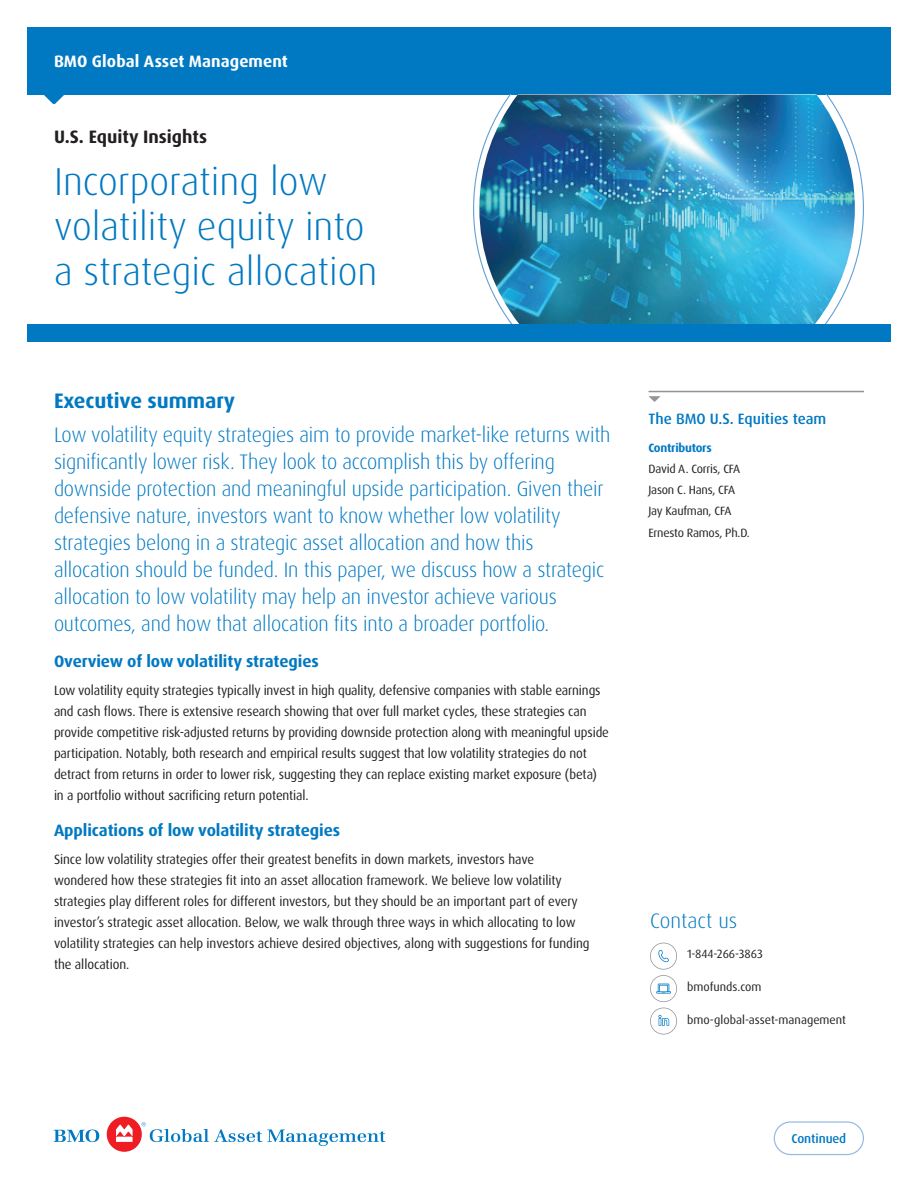
<style>
.page{position:relative;width:918px;height:1188px;background:#fff}
.page>*{position:absolute;margin:0;border:0;box-sizing:border-box;transform-origin:0 0}
.t1{font:300 39px/45px "Dax OT";color:#0079c2}
.t2{font:300 21px/27px "Dax OT";letter-spacing:-.01em;color:#0079c2;scale:.96 1}
.t3{font:700 21px "Dax OT";letter-spacing:-.005em;color:#0079c2}
.t4{font:300 21px "Dax OT";letter-spacing:-.01em;color:#0079c2}
.t5{font:700 18px "Dax OT";color:#231f20}
.t6{font:700 16.5px "Dax OT";letter-spacing:-.005em;color:#0079c2}
.t7{font:700 16.5px "Dax OT";letter-spacing:.005em;color:#fff}
.t8{font:500 15px "Dax OT";color:#0079c2}
.t9{font:13.5px/21px "Dax OT";letter-spacing:-.01em;color:#231f20;scale:.95 1}
.t10{font:500 12.75px "Dax OT";letter-spacing:-.01em;color:#0079c2}
.t11{font:12px/21.1px "Dax OT";letter-spacing:-.02em;color:#231f20}
.t12{font:12px "Dax OT";color:#231f20}
.t13{font:700 12px "Dax OT";letter-spacing:-.02em;color:#0079c2}
</style>
<div class="page">
<div style="left:27px;top:27px;width:864px;height:67px;background:#0079c2"></div>
<svg style="left:473px;top:94px;width:391px;height:173px"></svg>
<img style="left:479px;top:94px;width:376px;height:230px">
<svg style="left:54px;top:1130px;width:45px;height:12px"></svg>
<div style="left:107px;top:1117px;width:35px;height:35px;background:#ee1d23;border-radius:50%"></div>
<svg style="left:116px;top:1125px;width:17px;height:17px"></svg>
<svg style="left:142px;top:1122px;width:244px;height:24px"></svg>
<svg style="left:774px;top:1121px;width:90px;height:34px"></svg>
<svg style="left:43px;top:94px;width:22px;height:10px"></svg>
<div style="left:27px;top:324px;width:864px;height:18px;background:#0079c2"></div>
<hr style="left:649px;top:391px;width:215px;height:1px;background:#919396">
<svg style="left:649px;top:396px;width:12px;height:6px"></svg>
<svg style="left:650px;top:1008px;width:27px;height:27px"></svg>
<svg style="left:650px;top:943px;width:27px;height:59px"></svg>
<p class="t7" style="left:54px;top:51px;width:235px">BMO Global Asset Management</p>
<h3 class="t5" style="left:54px;top:126px;width:155px">U.S. Equity Insights</h3>
<h1 class="t1" style="left:54px;top:160px;width:325px">Incorporating low volatility equity into a strategic allocation</h1>
<h2 class="t3" style="left:54px;top:388px;width:183px">Executive summary</h2>
<p class="t2" style="left:54px;top:421px;width:581px">Low volatility equity strategies aim to provide market-like returns with significantly lower risk. They look to accomplish this by offering downside protection and meaningful upside participation. Given their defensive nature, investors want to know whether low volatility strategies belong in a strategic asset allocation and how this allocation should be funded. In this paper, we discuss how a strategic allocation to low volatility may help an investor achieve various outcomes, and how that allocation fits into a broader portfolio.</p>
<p class="t6" style="left:54px;top:651px;width:266px">Overview of low volatility strategies</p>
<p class="t9" style="left:54px;top:680px;width:586px">Low volatility equity strategies typically invest in high quality, defensive companies with stable earnings and cash flows. There is extensive research showing that over full market cycles, these strategies can provide competitive risk-adjusted returns by providing downside protection along with meaningful upside participation. Notably, both research and empirical results suggest that low volatility strategies do not detract from returns in order to lower risk, suggesting they can replace existing market exposure (beta) in a portfolio without sacrificing return potential.</p>
<p class="t6" style="left:54px;top:819px;width:288px">Applications of low volatility strategies</p>
<p class="t9" style="left:54px;top:848px;width:565px">Since low volatility strategies offer their greatest benefits in down markets, investors have wondered how these strategies fit into an asset allocation framework. We believe low volatility strategies play different roles for different investors, but they should be an important part of every investor’s strategic asset allocation. Below, we walk through three ways in which allocating to low volatility strategies can help investors achieve desired objectives, along with suggestions for funding the allocation.</p>
<p class="t8" style="left:649px;top:409px;width:179px">The BMO U.S. Equities team</p>
<p class="t13" style="left:649px;top:440px;width:65px">Contributors</p>
<p class="t11" style="left:649px;top:459px;width:103px">David A. Corris, CFA<br>Jason C. Hans, CFA<br>Jay Kaufman, CFA<br>Ernesto Ramos, Ph.D.</p>
<h2 class="t4" style="left:650px;top:907px;width:89px">Contact us</h2>
<p class="t12" style="left:687px;top:947px;width:77px">1-844-266-3863</p>
<p class="t12" style="left:687px;top:980px;width:76px">bmofunds.com</p>
<p class="t12" style="left:687px;top:1012px;width:161px">bmo-global-asset-management</p>
<p class="t10" style="left:791px;top:1130px;width:56px">Continued</p>
</div>
